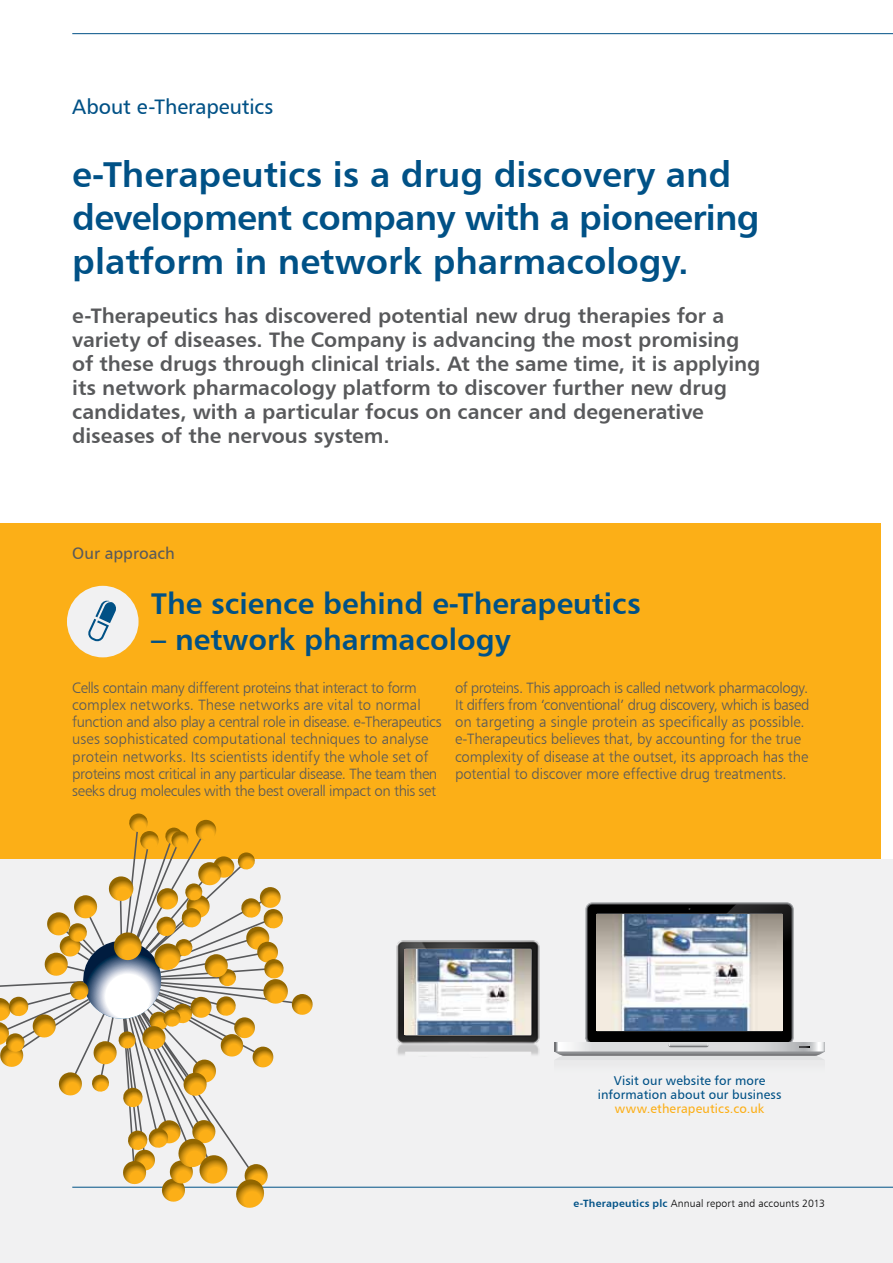
<style>
.page{position:relative;width:893px;height:1263px;background:#fff}
.page>*{position:absolute;margin:0;border:0;box-sizing:border-box;transform-origin:0 0}
.t1{font:36px/43.5px "Humanist 777 BT Bold B";color:#005186}
.t2{font:30px "Humanist 777 BT Bold B";color:#005186}
.t3{font:21px/24px "Humanist 777 BT Bold B";letter-spacing:-.005em;color:#58595b}
.t4{font:21px "Humanist 777 BT Roman B";letter-spacing:-.005em;color:#005186}
.t5{font:16.5px "Humanist 777 BT Roman B";color:#58595b}
.t6{font:15px/17.2px "Humanist 777 BT Light B";letter-spacing:-.01em;color:#58595b}
.t7{font:12.75px/14.2px "Humanist 777 BT Roman B";letter-spacing:.01em;color:#005186;text-align:center}
.t8{font:12.75px "Humanist 777 BT Roman B";letter-spacing:.01em;color:#fcaf17}
.t9{font:10.5px "Humanist 777 BT Light B";letter-spacing:.015em;color:#000}
.s1{font-family:"Humanist 777 BT Bold B";color:#005186}
</style>
<div class="page">
<hr style="left:72px;top:33px;width:821px;height:1px;background:#005186">
<div style="left:0;top:523px;width:880px;height:336px;background:#fcaf17"></div>
<div style="left:67px;top:586px;width:72px;height:71px;background:#f1f1f2;border-radius:50%"></div>
<svg style="left:88px;top:600px;width:28px;height:42px"></svg>
<div style="left:0;top:859px;width:893px;height:404px;background:#f1f1f2"></div>
<div style="left:554px;top:1060px;width:271px;height:15px;background:#ededee"></div>
<svg style="left:554px;top:902px;width:271px;height:158px"></svg>
<img style="left:597px;top:914px;width:185px;height:117px">
<img style="left:396px;top:940px;width:144px;height:115px">
<img style="left:404px;top:949px;width:127px;height:86px">
<hr style="left:72px;top:1187px;width:821px;height:1px;background:#005186">
<svg style="left:122px;top:1120px;width:147px;height:88px"></svg>
<svg style="left:0;top:813px;width:313px;height:295px"></svg>
<h3 class="t4" style="left:72px;top:93px;width:202px">About e-Therapeutics</h3>
<h1 class="t1" style="left:72px;top:152px;width:689px">e-Therapeutics is a drug discovery and development company with a pioneering platform in network pharmacology.</h1>
<p class="t3" style="left:72px;top:304px;width:690px">e-Therapeutics has discovered potential new drug therapies for a variety of diseases. The Company is advancing the most promising of these drugs through clinical trials. At the same time, it is applying its network pharmacology platform to discover further new drug candidates, with a particular focus on cancer and degenerative diseases of the nervous system.</p>
<p class="t5" style="left:72px;top:543px;width:104px">Our approach</p>
<h2 class="t2" style="left:151px;top:584px;width:491px">The science behind e-Therapeutics</h2>
<h2 class="t2" style="left:151px;top:620px;width:361px">– network pharmacology</h2>
<p class="t6" style="left:72px;top:679px;width:371px">Cells contain many different proteins that interact to form complex networks. These networks are vital to normal function and also play a central role in disease. e-Therapeutics uses sophisticated computational techniques to analyse protein networks. Its scientists identify the whole set of proteins most critical in any particular disease. The team then seeks drug molecules with the best overall impact on this set</p>
<p class="t6" style="left:455px;top:679px;width:356px">of proteins. This approach is called network pharmacology.<br>It differs from ‘conventional’ drug discovery, which is based on targeting a single protein as specifically as possible. e-Therapeutics believes that, by accounting for the true complexity of disease at the outset, its approach has the potential to discover more effective drug treatments.</p>
<p class="t7" style="left:598px;top:1073px;width:185px">Visit our website for more information about our business</p>
<p class="t8" style="left:615px;top:1101px;width:151px">www.etherapeutics.co.uk</p>
<p class="t9" style="left:573px;top:1197px;width:253px"><span class="s1">e-Therapeutics plc</span> Annual report and accounts 2013</p>
</div>
